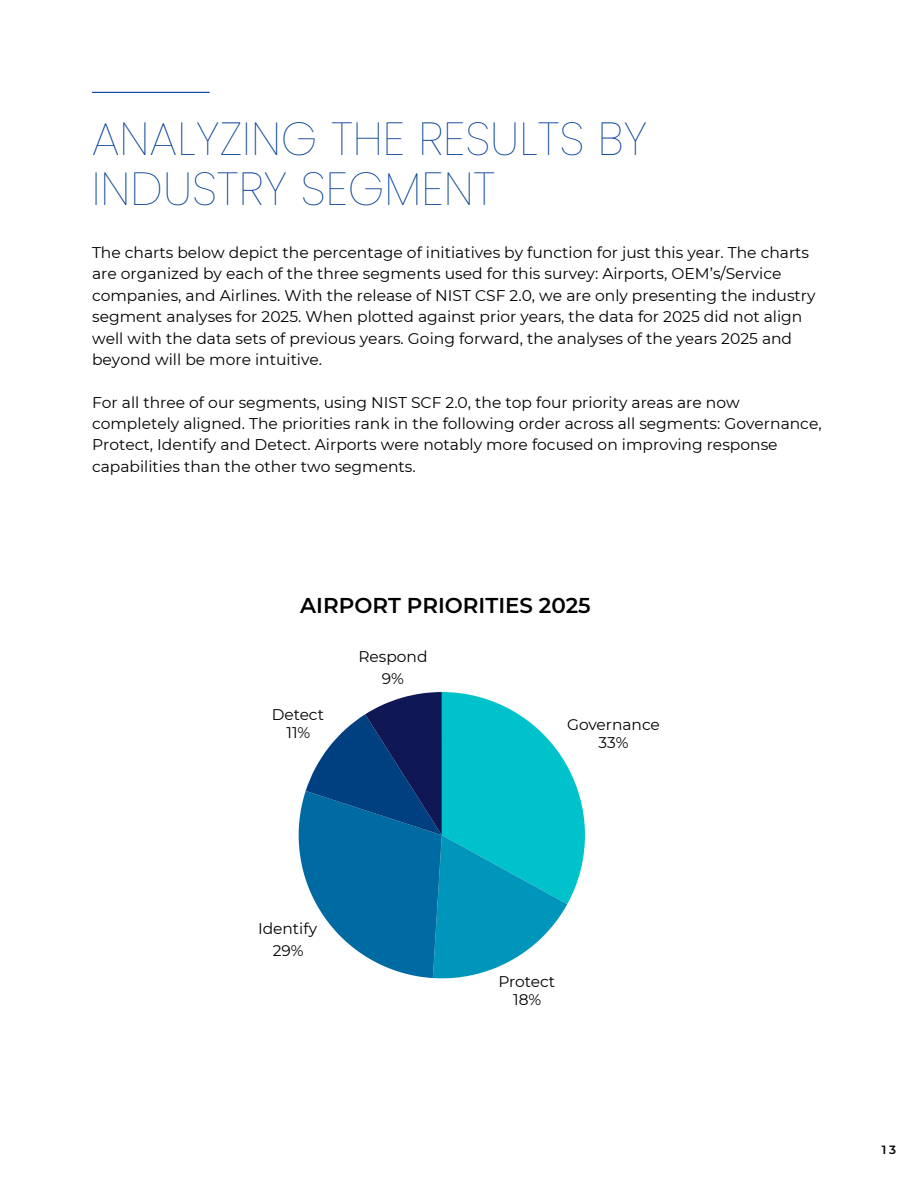
<style>
.page{position:relative;width:918px;height:1188px;background:#fff}
.page>*{position:absolute;margin:0;border:0;box-sizing:border-box;transform-origin:0 0}
.t1{font:100 46.35px/49.5px "Poppins";color:#023e96}
.t2{font:600 21.45px "Montserrat";color:#000}
.t3{font:15.45px/21.3px "Montserrat";color:#000;text-align:center}
.t4{font:600 12px "Montserrat";color:#000}
</style>
<div class="page">
<hr style="left:92px;top:92px;width:117px;height:1px;background:#023e96">
<svg style="left:299px;top:692px;width:286px;height:286px"></svg>
<p class="t1" style="left:92px;top:114px;width:557px">ANALYZING THE RESULTS BY<br>INDUSTRY SEGMENT</p>
<p class="t3" style="left:92px;top:242px;width:725px;text-align:left">The charts below depict the percentage of initiatives by function for just this year. The charts are organized by each of the three segments used for this survey: Airports, OEM’s/Service companies, and Airlines. With the release of NIST CSF 2.0, we are only presenting the industry segment analyses for 2025. When plotted against prior years, the data for 2025 did not align well with the data sets of previous years. Going forward, the analyses of the years 2025 and beyond will be more intuitive.</p>
<p class="t3" style="left:92px;top:392px;width:731px;text-align:left">For all three of our segments, using NIST SCF 2.0, the top four priority areas are now completely aligned. The priorities rank in the following order across all segments: Governance, Protect, Identify and Detect. Airports were notably more focused on improving response capabilities than the other two segments.</p>
<h2 class="t2" style="left:300px;top:592px;width:292px">AIRPORT PRIORITIES 2025</h2>
<p class="t3" style="left:272px;top:705px;width:54px;line-height:18.6px">Detect<br>11%</p>
<p class="t3" style="left:358px;top:645px;width:71px;line-height:21.9px">Respond<br>9%</p>
<p class="t3" style="left:567px;top:715px;width:94px;line-height:18.5px">Governance<br>33%</p>
<p class="t3" style="left:258px;top:918px;width:60px;line-height:21.9px">Identify<br>29%</p>
<p class="t3" style="left:498px;top:972px;width:58px;line-height:18.6px">Protect<br>18%</p>
<h1 class="t4" style="left:882px;top:1143px;width:16px">13</h1>
</div>
